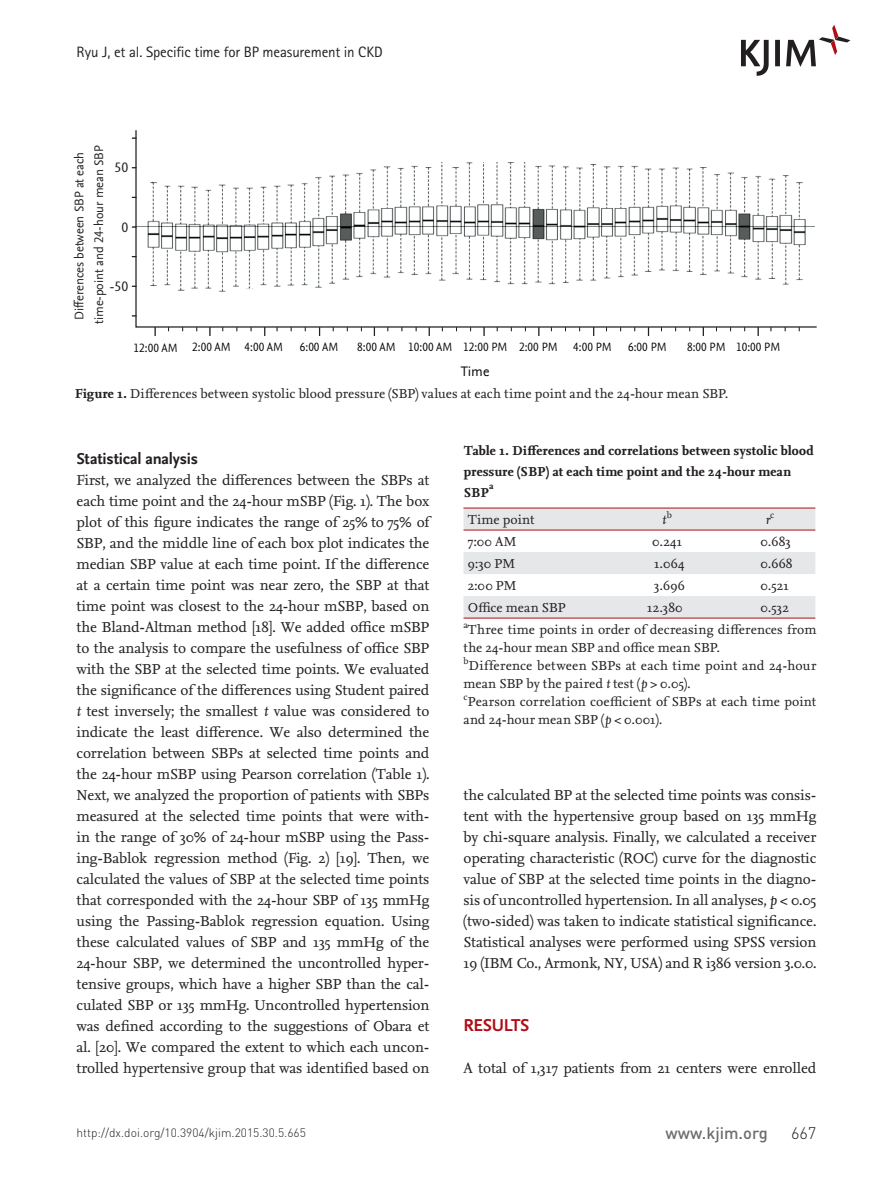
<style>
.page{position:relative;width:893px;height:1191px;background:#fff}
.page>*{position:absolute;margin:0;border:0;box-sizing:border-box;transform-origin:0 0}
.제목1{font:700 18px "Nexus Sans";letter-spacing:-.02em;color:#b00d15}
.제목2{font:700 16.5px "Nexus Sans";letter-spacing:-.01em;color:#231f20}
.t1{font:500 16.5px "DIN Pro";color:#6c6d70}
.t2{font:300 16.5px "DIN Pro";color:#231f20}
.들였쓰기_본문{font:15px/21px "Nexus Serif";letter-spacing:-.01em;color:#231f20;text-align:justify}
.제목밑본문{font:15px "Nexus Serif";letter-spacing:-.01em;color:#231f20}
.t3{font:15px "Rotis Sans Serif Std";letter-spacing:-.01em;color:#231f20}
.t4{font:14.4px "Nexus Sans TF";color:#231f20}
.t5{font:14.4px "Nexus Sans TF";color:#040503}
.테이블{font:13.5px/18px "Nexus Serif";letter-spacing:.01em;color:#231f20}
.테이블제목{font:700 13.5px/21px "Nexus Serif";color:#231f20}
.그림설명{font:13.5px "Nexus Serif";color:#231f20}
.테이블-2{font:italic 13.5px "Nexus Serif";color:#231f20}
.t6{font:13.05px/19.6px "Nexus Sans TF";color:#231f20}
.t7{font:12.6px "Nexus Sans TF";color:#040503;scale:.9 1}
.t8{font:300 12px "DIN Pro";color:#231f20}
.테이블제목-2{font:700 9.45px "Nexus Serif";color:#231f20}
.s1{font-weight:700}
.s2{font-style:italic}
</style>
<div class="page">
<svg style="left:741px;top:25px;width:109px;height:51px"></svg>
<svg style="left:154px;top:328px;width:2px;height:8px"></svg>
<svg style="left:209px;top:328px;width:2px;height:8px"></svg>
<svg style="left:483px;top:328px;width:2px;height:8px"></svg>
<svg style="left:757px;top:328px;width:2px;height:8px"></svg>
<svg style="left:135px;top:130px;width:682px;height:198px"></svg>
<svg style="left:463px;top:508px;width:352px;height:110px"></svg>
<hr style="left:463px;top:529px;width:146px;height:1px;background:#b00d15">
<hr style="left:609px;top:529px;width:116px;height:1px;background:#b00d15">
<hr style="left:725px;top:529px;width:90px;height:1px;background:#b00d15">
<hr style="left:463px;top:507px;width:146px;height:1px;background:#b00d15">
<hr style="left:609px;top:507px;width:116px;height:1px;background:#b00d15">
<hr style="left:725px;top:507px;width:90px;height:1px;background:#b00d15">
<hr style="left:463px;top:618px;width:146px;height:1px;background:#b00d15">
<hr style="left:609px;top:618px;width:116px;height:1px;background:#b00d15">
<hr style="left:725px;top:618px;width:90px;height:1px;background:#b00d15">
<p class="t3" style="left:77px;top:43px;width:308px">Ryu J, et al. Specific time for BP measurement in CKD</p>
<p class="t6" style="left:69px;top:324px;width:180px;rotate:-90deg">Differences between SBP at each time-point and 24-hour mean SBP</p>
<p class="t4" style="left:115px;top:158px;width:15px">50</p>
<p class="t4" style="left:121px;top:218px;width:8px">0</p>
<p class="t4" style="left:109px;top:277px;width:21px">-50</p>
<p class="t7" style="left:134px;top:339px;width:167px">12:00 AM 2:00 AM 4:00 AM</p>
<p class="t7" style="left:300px;top:339px;width:44px">6:00 AM</p>
<p class="t7" style="left:357px;top:339px;width:284px">8:00 AM 10:00 AM 12:00 PM 2:00 PM 4:00 PM</p>
<p class="t7" style="left:628px;top:339px;width:44px">6:00 PM</p>
<p class="t7" style="left:687px;top:339px;width:105px">8:00 PM 10:00 PM</p>
<p class="t5" style="left:461px;top:362px;width:30px">Time</p>
<p class="그림설명" style="left:75px;top:385px;width:655px"><span class="s1">Figure 1.</span> Differences between systolic blood pressure (SBP) values at each time point and the 24-hour mean SBP.</p>
<p class="제목2" style="left:77px;top:448px;width:123px">Statistical analysis</p>
<p class="들였쓰기_본문" style="left:77px;top:469px;width:354px">First, we analyzed the differences between the SBPs at each time point and the 24-hour mSBP (Fig. 1). The box plot of this figure indicates the range of 25% to 75% of SBP, and the middle line of each box plot indicates the median SBP value at each time point. If the difference at a certain time point was near zero, the SBP at that time point was closest to the 24-hour mSBP, based on the Bland-Altman method [18]. We added office mSBP to the analysis to compare the usefulness of office SBP with the SBP at the selected time points. We evaluated the significance of the differences using Student paired <span class="s2">t</span> test inversely; the smallest <span class="s2">t</span> value was considered to indicate the least difference. We also determined the correlation between SBPs at selected time points and the 24-hour mSBP using Pearson correlation (Table 1).<br>Next, we analyzed the proportion of patients with SBPs measured at the selected time points that were with&shy;in the range of 30% of 24-hour mSBP using the Pass&shy;ing-Bablok regression method (Fig. 2) [19]. Then, we calculated the values of SBP at the selected time points that corresponded with the 24-hour SBP of 135 mmHg using the Passing-Bablok regression equation. Using these calculated values of SBP and 135 mmHg of the 24-hour SBP, we determined the uncontrolled hyper&shy;tensive groups, which have a higher SBP than the cal&shy;culated SBP or 135 mmHg. Uncontrolled hypertension was defined according to the suggestions of Obara et al. [20]. We compared the extent to which each uncon&shy;trolled hypertensive group that was identified based on</p>
<p class="테이블제목" style="left:463px;top:440px;width:352px">Table 1. Differences and correlations between systolic blood pressure (SBP) at each time point and the 24-hour mean<br>SBP</p>
<p class="테이블제목-2" style="left:489px;top:480px;width:6px">a</p>
<p class="테이블" style="left:468px;top:510px;width:68px">Time point</p>
<p class="테이블-2" style="left:662px;top:510px;width:11px">t<sup>b</sup></p>
<p class="테이블-2" style="left:766px;top:510px;width:10px">r<sup>c</sup></p>
<p class="테이블" style="left:468px;top:532px;width:50px">7:00 AM</p>
<p class="테이블" style="left:652px;top:532px;width:31px">0.241</p>
<p class="테이블" style="left:761px;top:532px;width:32px">0.683</p>
<p class="테이블" style="left:468px;top:554px;width:49px">9:30 PM</p>
<p class="테이블" style="left:654px;top:554px;width:32px">1.064</p>
<p class="테이블" style="left:761px;top:554px;width:33px">0.668</p>
<p class="테이블" style="left:468px;top:576px;width:50px">2:00 PM</p>
<p class="테이블" style="left:654px;top:576px;width:32px">3.696</p>
<p class="테이블" style="left:761px;top:576px;width:30px">0.521</p>
<p class="테이블" style="left:468px;top:598px;width:99px">Office mean SBP</p>
<p class="테이블" style="left:647px;top:598px;width:37px">12.380</p>
<p class="테이블" style="left:761px;top:598px;width:30px">0.532</p>
<p class="테이블" style="left:463px;top:620px;width:354px"><sup>a</sup>Three time points in order of decreasing differences from the 24-hour mean SBP and office mean SBP.</p>
<p class="테이블" style="left:463px;top:656px;width:354px"><sup>b</sup>Difference between SBPs at each time point and 24-hour mean SBP by the paired <span class="s2">t</span> test (<span class="s2">p</span> &gt; 0.05).</p>
<p class="테이블" style="left:463px;top:692px;width:354px"><sup>c</sup>Pearson correlation coefficient of SBPs at each time point and 24-hour mean SBP (<span class="s2">p</span> &lt; 0.001).</p>
<p class="들였쓰기_본문" style="left:463px;top:784px;width:354px">the calculated BP at the selected time points was consis&shy;tent with the hypertensive group based on 135 mmHg by chi-square analysis. Finally, we calculated a receiver operating characteristic (ROC) curve for the diagnostic value of SBP at the selected time points in the diagno&shy;sis of uncontrolled hypertension. In all analyses, <span class="s2">p</span> &lt; 0.05 (two-sided) was taken to indicate statistical significance.<br>Statistical analyses were performed using SPSS version 19 (IBM Co., Armonk, NY, USA) and R i386 version 3.0.0.</p>
<p class="제목1" style="left:463px;top:1013px;width:67px">RESULTS</p>
<p class="제목밑본문" style="left:463px;top:1058px;width:354px">A total of 1,317 patients from 21 centers were enrolled</p>
<p class="t8" style="left:77px;top:1124px;width:231px">http://dx.doi.org/10.3904/kjim.2015.30.5.665</p>
<p class="t1" style="left:666px;top:1121px;width:104px">www.kjim.org</p>
<p class="t2" style="left:791px;top:1121px;width:27px">667</p>
</div>
